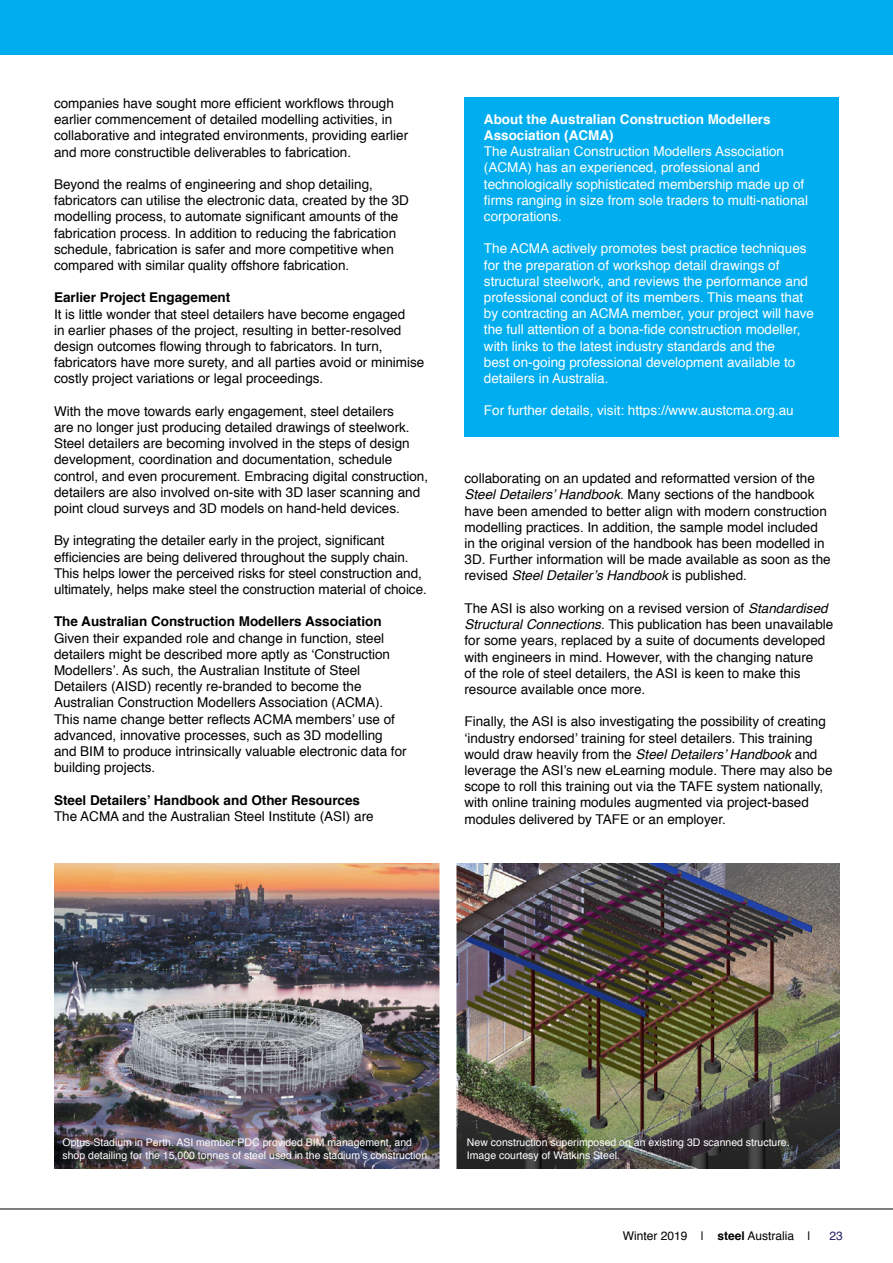
<style>
.page{position:relative;width:893px;height:1263px;background:#fff}
.page>*{position:absolute;margin:0;border:0;box-sizing:border-box;transform-origin:0 0}
.t1{font:13.5px/16.2px "Helvetica";color:#000}
.t2{font:13.5px/16.2px "Helvetica";color:#fff}
.t3{font:700 13.5px "Helvetica";color:#000}
.t4{font:700 13.5px/16.2px "Helvetica";color:#fff}
.t5{font:12px "Helvetica";color:#000}
.t6{font:12px "Helvetica";color:#21205f}
.t7{font:10.5px/12.6px "Helvetica";color:#fff}
.s1{font-style:italic}
.s2{font-weight:700}
</style>
<div class="page">
<hr style="left:0;top:1209px;width:893px;height:1px;background:#000">
<div style="left:0;top:0;width:893px;height:54px;background:#00aeef"></div>
<div style="left:465px;top:98px;width:374px;height:339px;background:#00aeef"></div>
<img style="left:54px;top:863px;width:786px;height:305px">
<div style="left:439px;top:827px;width:17px;height:363px;background:#fff"></div>
<p class="t1" style="left:54px;top:95px;width:356px">companies have sought more efficient workflows through earlier commencement of detailed modelling activities, in collaborative and integrated environments, providing earlier and more constructible deliverables to fabrication.</p>
<p class="t1" style="left:54px;top:176px;width:356px">Beyond the realms of engineering and shop detailing, fabricators can utilise the electronic data, created by the 3D modelling process, to automate significant amounts of the fabrication process. In addition to reducing the fabrication schedule, fabrication is safer and more competitive when compared with similar quality offshore fabrication.</p>
<p class="t3" style="left:54px;top:287px;width:178px">Earlier Project Engagement</p>
<p class="t1" style="left:54px;top:306px;width:372px">It is little wonder that steel detailers have become engaged<br>in earlier phases of the project, resulting in better-resolved design outcomes flowing through to fabricators. In turn, fabricators have more surety, and all parties avoid or minimise costly project variations or legal proceedings.</p>
<p class="t1" style="left:54px;top:403px;width:376px">With the move towards early engagement, steel detailers<br>are no longer just producing detailed drawings of steelwork.<br>Steel detailers are becoming involved in the steps of design development, coordination and documentation, schedule control, and even procurement. Embracing digital construction, detailers are also involved on-site with 3D laser scanning and point cloud surveys and 3D models on hand-held devices.</p>
<p class="t1" style="left:54px;top:533px;width:374px">By integrating the detailer early in the project, significant efficiencies are being delivered throughout the supply chain.<br>This helps lower the perceived risks for steel construction and, ultimately, helps make steel the construction material of choice.</p>
<p class="t3" style="left:54px;top:611px;width:329px">The Australian Construction Modellers Association</p>
<p class="t1" style="left:54px;top:630px;width:354px">Given their expanded role and change in function, steel detailers might be described more aptly as ‘Construction Modellers’. As such, the Australian Institute of Steel Detailers (AISD) recently re-branded to become the Australian Construction Modellers Association (ACMA).<br>This name change better reflects ACMA members’ use of advanced, innovative processes, such as 3D modelling and BIM to produce intrinsically valuable electronic data for building projects.</p>
<p class="t3" style="left:54px;top:789px;width:308px">Steel Detailers’ Handbook and Other Resources</p>
<p class="t1" style="left:54px;top:808px;width:321px">The ACMA and the Australian Steel Institute (ASI) are</p>
<p class="t4" style="left:484px;top:111px;width:288px">About the Australian Construction Modellers<br>Association (ACMA)</p>
<p class="t2" style="left:484px;top:144px;width:326px">The Australian Construction Modellers Association (ACMA) has an experienced, professional and technologically sophisticated membership made up of firms ranging in size from sole traders to multi-national corporations.</p>
<p class="t2" style="left:484px;top:241px;width:332px">The ACMA actively promotes best practice techniques for the preparation of workshop detail drawings of structural steelwork, and reviews the performance and professional conduct of its members. This means that by contracting an ACMA member, your project will have the full attention of a bona-fide construction modeller, with links to the latest industry standards and the<br>best on-going professional development available to detailers in Australia.</p>
<p class="t2" style="left:484px;top:403px;width:311px">For further details, visit: https://www.austcma.org.au</p>
<p class="t1" style="left:464px;top:471px;width:368px">collaborating on an updated and reformatted version of the <span class="s1">Steel Detailers’ Handbook</span>. Many sections of the handbook have been amended to better align with modern construction modelling practices. In addition, the sample model included in the original version of the handbook has been modelled in 3D. Further information will be made available as soon as the revised <span class="s1">Steel Detailer’s Handbook</span> is published.</p>
<p class="t1" style="left:464px;top:600px;width:370px">The ASI is also working on a revised version of <span class="s1">Standardised Structural Connections</span>. This publication has been unavailable for some years, replaced by a suite of documents developed with engineers in mind. However, with the changing nature<br>of the role of steel detailers, the ASI is keen to make this resource available once more.</p>
<p class="t1" style="left:464px;top:714px;width:369px">Finally, the ASI is also investigating the possibility of creating ‘industry endorsed’ training for steel detailers. This training would draw heavily from the <span class="s1">Steel Detailers’ Handbook</span> and leverage the ASI’s new eLearning module. There may also be scope to roll this training out via the TAFE system nationally, with online training modules augmented via project-based modules delivered by TAFE or an employer.</p>
<p class="t7" style="left:63px;top:1136px;width:369px">Optus Stadium in Perth. ASI member PDC provided BIM management, and shop detailing for the 15,000 tonnes of steel used in the stadium’s construction.</p>
<p class="t7" style="left:467px;top:1136px;width:324px">New construction superimposed on an existing 3D scanned structure.<br>Image courtesy of Watkins Steel.</p>
<p class="t5" style="left:623px;top:1226px;width:189px">Winter 2019 | <span class="s2">steel</span> Australia |</p>
<p class="t6" style="left:829px;top:1226px;width:15px">23</p>
</div>
